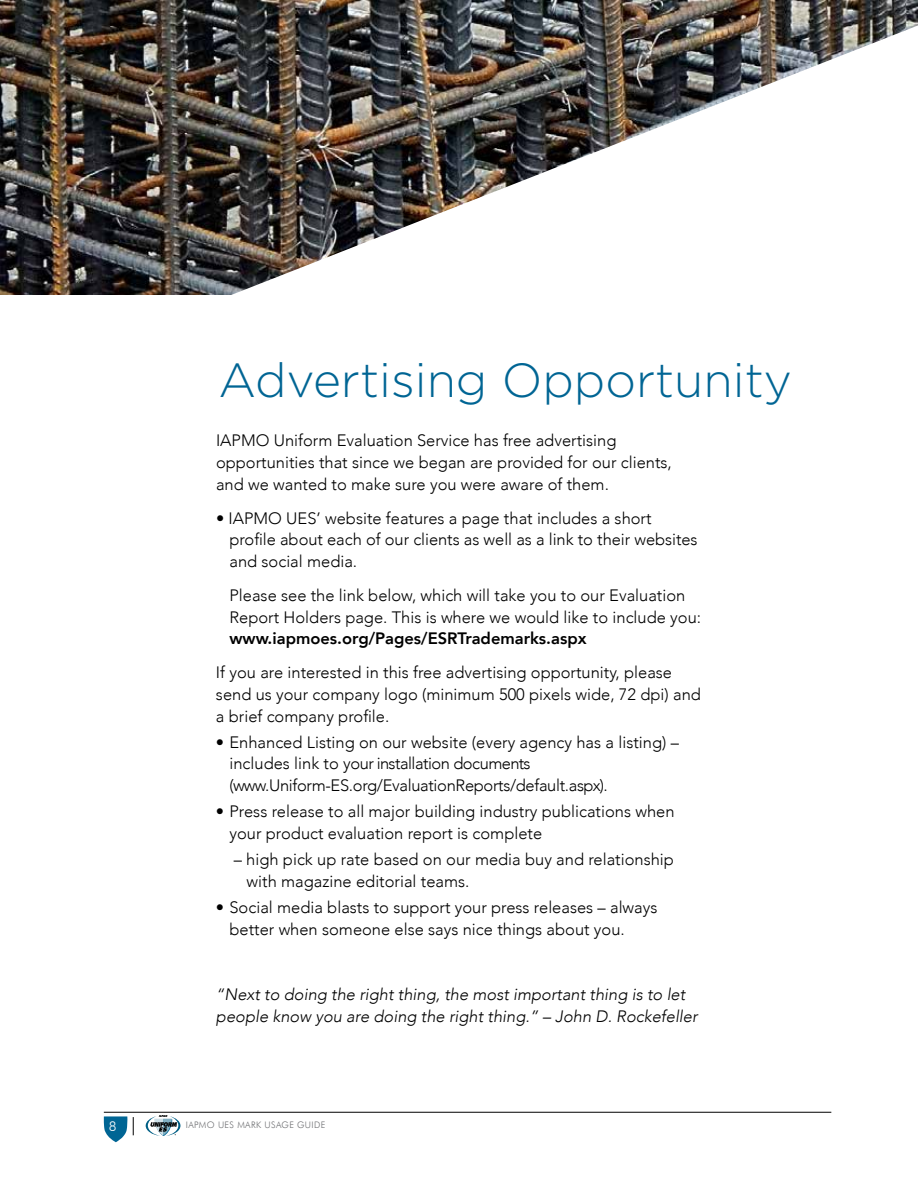
<style>
.page{position:relative;width:918px;height:1188px;background:#fff}
.page>*{position:absolute;margin:0;border:0;box-sizing:border-box;transform-origin:0 0}
.t1{font:300 47.85px "Gotham";color:#006594}
.t2{font:300 16.5px/21.8px "Avenir";color:#000}
.t3{font:300 16.5px/21.8px "Avenir";letter-spacing:-.02em;color:#000}
.t4{font:italic 300 16.5px/21.8px "Avenir";color:#000}
.t5{font:800 16.5px "Avenir";color:#000}
.t6{font:300 13.5px "Futura BT";color:#fff}
.t7{font:300 9px "Futura BT";letter-spacing:.04em;color:#6d6e71}
</style>
<div class="page">
<svg style="left:104px;top:1116px;width:23px;height:26px"></svg>
<hr style="left:104px;top:1112px;width:727px;height:1px;background:#000">
<svg style="left:133px;top:1117px;width:1px;height:18px"></svg>
<svg style="left:146px;top:1115px;width:34px;height:21px"></svg>
<img style="left:0;top:0;width:918px;height:294px">
<img style="left:163px;top:25px;width:755px;height:270px">
<h1 class="t1" style="left:219px;top:350px;width:575px">Advertising Opportunity</h1>
<p class="t2" style="left:216px;top:430px;width:457px">IAPMO Uniform Evaluation Service has free advertising opportunities that since we began are provided for our clients, and we wanted to make sure you were aware of them.</p>
<p class="t2" style="left:229px;top:507px;width:470px;text-indent:-13px">• IAPMO UES’ website features a page that includes a short profile about each of our clients as well as a link to their websites and social media.</p>
<p class="t2" style="left:229px;top:584px;width:473px">Please see the link below, which will take you to our Evaluation<br>Report Holders page. This is where we would like to include you:</p>
<p class="t5" style="left:229px;top:626px;width:359px">www.iapmoes.org/Pages/ESRTrademarks.aspx</p>
<p class="t2" style="left:216px;top:662px;width:486px">If you are interested in this free advertising opportunity, please send us your company logo (minimum 500 pixels wide, 72 dpi) and a brief company profile.</p>
<p class="t3" style="left:229px;top:731px;width:451px;text-indent:-13px">• Enhanced Listing on our website (every agency has a listing) – includes link to your installation documents (www.Uniform-ES.org/EvaluationReports/default.aspx).</p>
<p class="t2" style="left:229px;top:801px;width:447px;text-indent:-13px">• Press release to all major building industry publications when your product evaluation report is complete</p>
<p class="t2" style="left:247px;top:848px;width:429px;text-indent:-13px">– high pick up rate based on our media buy and relationship with magazine editorial teams.</p>
<p class="t2" style="left:229px;top:896px;width:430px;text-indent:-13px">• Social media blasts to support your press releases – always better when someone else says nice things about you.</p>
<p class="t4" style="left:216px;top:983px;width:483px">“Next to doing the right thing, the most important thing is to let people know you are doing the right thing.” – John D. Rockefeller</p>
<p class="t6" style="left:109px;top:1118px;width:9px">8</p>
<p class="t7" style="left:186px;top:1120px;width:141px">IAPMO UES MARK USAGE GUIDE</p>
</div>
